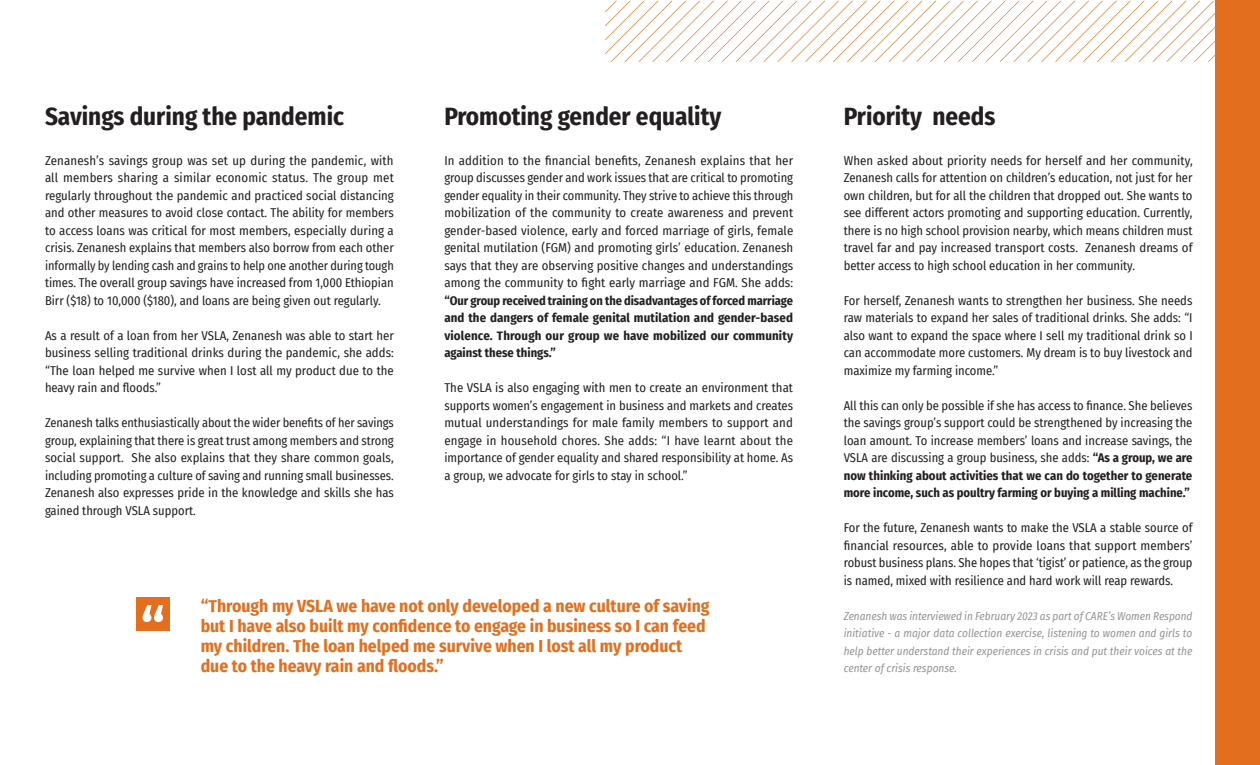
<style>
.page{position:relative;width:1260px;height:765px;background:#fff}
.page>*{position:absolute;margin:0;border:0;box-sizing:border-box;transform-origin:0 0}
.Heading_20pt{font:700 25px "Fira Sans Condensed";color:#231f20}
.Pull_Quote{font:700 17.5px/20px "Fira Sans Condensed";color:#e36f1e}
.Text_10_14{font:12.5px/17.5px "Fira Sans Condensed";color:#231f20;text-align:justify}
.Closing_Paragraph{font:italic 11.25px/17.5px "Fira Sans Condensed";color:#939598;text-align:justify}
.s1{font-weight:700;color:#212121}
.s2{color:#212121}
.s3{font-weight:700}
</style>
<div class="page">
<div style="left:1215px;top:0;width:45px;height:765px;background:#e36f1e"></div>
<div style="left:136px;top:597px;width:34px;height:33px;background:#e36f1e"></div>
<svg style="left:143px;top:605px;width:20px;height:17px"></svg>
<svg style="left:605px;top:1px;width:610px;height:61px"></svg>
<p class="Heading_20pt" style="left:45px;top:95px;width:301px">Savings during the pandemic</p>
<p class="Text_10_14" style="left:45px;top:151px;width:350px">Zenanesh’s savings group was set up during the pandemic, with all members sharing a similar economic status. The group met regularly throughout the pandemic and practiced social distancing and other measures to avoid close contact. The ability for members to access loans was critical for most members, especially during a crisis. Zenanesh explains that members also borrow from each other informally by lending cash and grains to help one another during tough times. The overall group savings have increased from 1,000 Ethiopian Birr ($18) to 10,000 ($180), and loans are being given out regularly.</p>
<p class="Text_10_14" style="left:45px;top:326px;width:350px">As a result of a loan from her VSLA, Zenanesh was able to start her business selling traditional drinks during the pandemic, she adds: “The loan helped me survive when I lost all my product due to the heavy rain and floods.”</p>
<p class="Text_10_14" style="left:45px;top:414px;width:350px">Zenanesh talks enthusiastically about the wider benefits of her savings group, explaining that there is great trust among members and strong social support. She also explains that they share common goals, including promoting a culture of saving and running small businesses.<br>Zenanesh also expresses pride in the knowledge and skills she has gained through VSLA support.</p>
<p class="Heading_20pt" style="left:444px;top:95px;width:278px">Promoting gender equality</p>
<p class="Text_10_14" style="left:444px;top:151px;width:350px">In addition to the financial benefits, Zenanesh explains that her group discusses gender and work issues that are critical to promoting gender equality in their community. They strive to achieve this through mobilization of the community to create awareness and prevent gender-based violence, early and forced marriage of girls, female genital mutilation (FGM) and promoting girls’ education. Zenanesh says that they are observing positive changes and understandings among the community to fight early marriage and FGM. She adds: <span class="s1">“Our group received training on the disadvantages of forced marriage and the dangers of female genital mutilation and gender-based violence. Through our group we have mobilized our community against these things.”</span></p>
<p class="Text_10_14" style="left:444px;top:379px;width:350px">The VSLA is also engaging with men to create an environment that supports women’s engagement in business and markets and creates mutual understandings for male family members to support and engage in household chores. She adds: “<span class="s2">I have learnt about the importance of gender equality and shared responsibility at home. As a group, we advocate for girls to stay in school.”</span></p>
<p class="Pull_Quote" style="left:201px;top:595px;width:510px">“Through my VSLA we have not only developed a new culture of saving but I have also built my confidence to engage in business so I can feed my children. The loan helped me survive when I lost all my product due to the heavy rain and floods.”</p>
<p class="Heading_20pt" style="left:844px;top:95px;width:153px">Priority needs</p>
<p class="Text_10_14" style="left:844px;top:151px;width:350px">When asked about priority needs for herself and her community, Zenanesh calls for attention on children’s education, not just for her own children, but for all the children that dropped out. She wants to see different actors promoting and supporting education. Currently, there is no high school provision nearby, which means children must travel far and pay increased transport costs. Zenanesh dreams of better access to high school education in her community.</p>
<p class="Text_10_14" style="left:844px;top:291px;width:350px">For herself, Zenanesh wants to strengthen her business. She needs raw materials to expand her sales of traditional drinks. She adds: “I also want to expand the space where I sell my traditional drink so I can accommodate more customers. My dream is to buy livestock and maximize my farming income.”</p>
<p class="Text_10_14" style="left:844px;top:396px;width:350px">All this can only be possible if she has access to finance. She believes the savings group’s support could be strengthened by increasing the loan amount. To increase members’ loans and increase savings, the VSLA are discussing a group business, she adds: <span class="s3">“As a group, we are now thinking about activities that we can do together to generate more income, such as poultry farming or buying a milling machine.”</span></p>
<p class="Text_10_14" style="left:844px;top:519px;width:350px">For the future, Zenanesh wants to make the VSLA a stable source of financial resources, able to provide loans that support members’ robust business plans. She hopes that ‘tigist’ or patience, as the group is named, mixed with resilience and hard work will reap rewards.</p>
<p class="Closing_Paragraph" style="left:844px;top:607px;width:350px">Zenanesh was interviewed in February 2023 as part of CARE’s Women Respond initiative - a major data collection exercise, listening to women and girls to help better understand their experiences in crisis and put their voices at the center of crisis response.</p>
</div>
